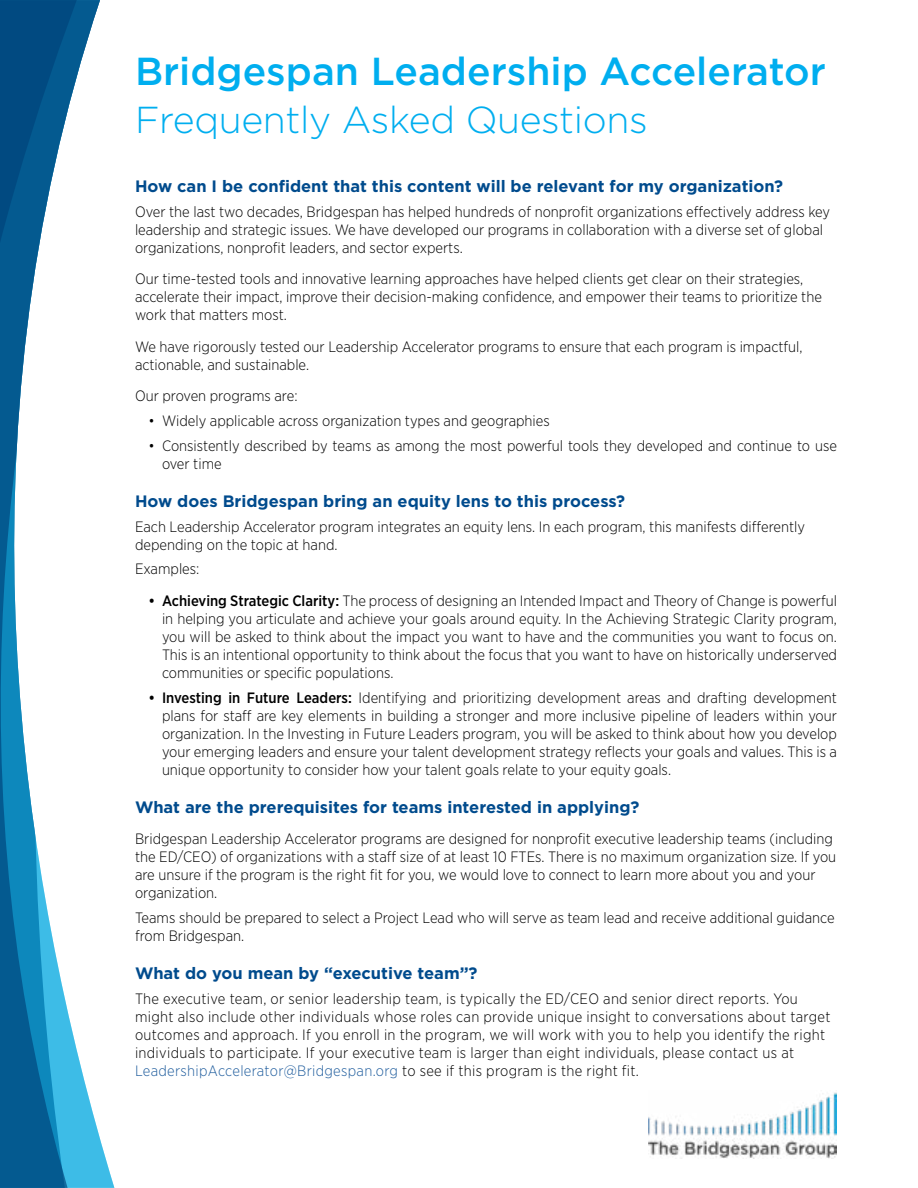
<style>
.page{position:relative;width:918px;height:1188px;background:#fff}
.page>*{position:absolute;margin:0;border:0;box-sizing:border-box;transform-origin:0 0}
.t1{font:500 39px "Gotham";color:#00aeef}
.t2{font:300 37.5px "Gotham";letter-spacing:-.01em;color:#00aeef}
.t3{font:700 16.5px "Gotham";color:#004b8d}
.t4{font:300 15px/18px "Gotham Narrow";color:#000}
.t5{font:300 15px/18px "Gotham Narrow";letter-spacing:.02em;color:#000}
.s1{font-weight:500}
.s2{color:#215e9e}
</style>
<div class="page">
<svg style="left:0;top:0;width:114px;height:1188px"></svg>
<img style="left:648px;top:1092px;width:189px;height:66px">
<h1 class="t1" style="left:135px;top:46px;width:693px">Bridgespan Leadership Accelerator</h1>
<h2 class="t2" style="left:135px;top:96px;width:514px">Frequently Asked Questions</h2>
<p class="t3" style="left:135px;top:175px;width:650px">How can I be confident that this content will be relevant for my organization?</p>
<p class="t4" style="left:135px;top:202px;width:697px">Over the last two decades, Bridgespan has helped hundreds of nonprofit organizations effectively address key leadership and strategic issues. We have developed our programs in collaboration with a diverse set of global organizations, nonprofit leaders, and sector experts.</p>
<p class="t4" style="left:135px;top:270px;width:689px">Our time-tested tools and innovative learning approaches have helped clients get clear on their strategies, accelerate their impact, improve their decision-making confidence, and empower their teams to prioritize the work that matters most.</p>
<p class="t4" style="left:135px;top:337px;width:669px">We have rigorously tested our Leadership Accelerator programs to ensure that each program is impactful, actionable, and sustainable.</p>
<p class="t4" style="left:135px;top:387px;width:164px">Our proven programs are:</p>
<p class="t4" style="left:148px;top:411px;width:403px">• Widely applicable across organization types and geographies</p>
<p class="t4" style="left:162px;top:436px;width:677px;text-indent:-14px">• Consistently described by teams as among the most powerful tools they developed and continue to use over time</p>
<p class="t3" style="left:135px;top:490px;width:492px">How does Bridgespan bring an equity lens to this process?</p>
<p class="t4" style="left:135px;top:517px;width:672px">Each Leadership Accelerator program integrates an equity lens. In each program, this manifests differently depending on the topic at hand.</p>
<p class="t4" style="left:135px;top:560px;width:66px">Examples:</p>
<p class="t4" style="left:162px;top:591px;width:677px;text-align:justify;text-indent:-14px"><span class="s1">• Achieving Strategic Clarity:</span> The process of designing an Intended Impact and Theory of Change is powerful in helping you articulate and achieve your goals around equity. In the Achieving Strategic Clarity program, you will be asked to think about the impact you want to have and the communities you want to focus on.<br>This is an intentional opportunity to think about the focus that you want to have on historically underserved communities or specific populations.</p>
<p class="t4" style="left:162px;top:688px;width:677px;text-align:justify;text-indent:-14px"><span class="s1">• Investing in Future Leaders:</span> Identifying and prioritizing development areas and drafting development plans for staff are key elements in building a stronger and more inclusive pipeline of leaders within your organization. In the Investing in Future Leaders program, you will be asked to think about how you develop your emerging leaders and ensure your talent development strategy reflects your goals and values. This is a unique opportunity to consider how your talent goals relate to your equity goals.</p>
<p class="t3" style="left:135px;top:796px;width:506px">What are the prerequisites for teams interested in applying?</p>
<p class="t4" style="left:135px;top:830px;width:703px">Bridgespan Leadership Accelerator programs are designed for nonprofit executive leadership teams (including the ED/CEO) of organizations with a staff size of at least 10 FTEs. There is no maximum organization size. If you are unsure if the program is the right fit for you, we would love to connect to learn more about you and your organization.</p>
<p class="t4" style="left:135px;top:909px;width:701px">Teams should be prepared to select a Project Lead who will serve as team lead and receive additional guidance from Bridgespan.</p>
<p class="t3" style="left:135px;top:963px;width:344px">What do you mean by “executive team”?</p>
<p class="t5" style="left:135px;top:990px;width:697px">The executive team, or senior leadership team, is typically the ED/CEO and senior direct reports. You might also include other individuals whose roles can provide unique insight to conversations about target outcomes and approach. If you enroll in the program, we will work with you to help you identify the right individuals to participate. If your executive team is larger than eight individuals, please contact us at <span class="s2">LeadershipAccelerator@Bridgespan.org</span> to see if this program is the right fit.</p>
</div>
